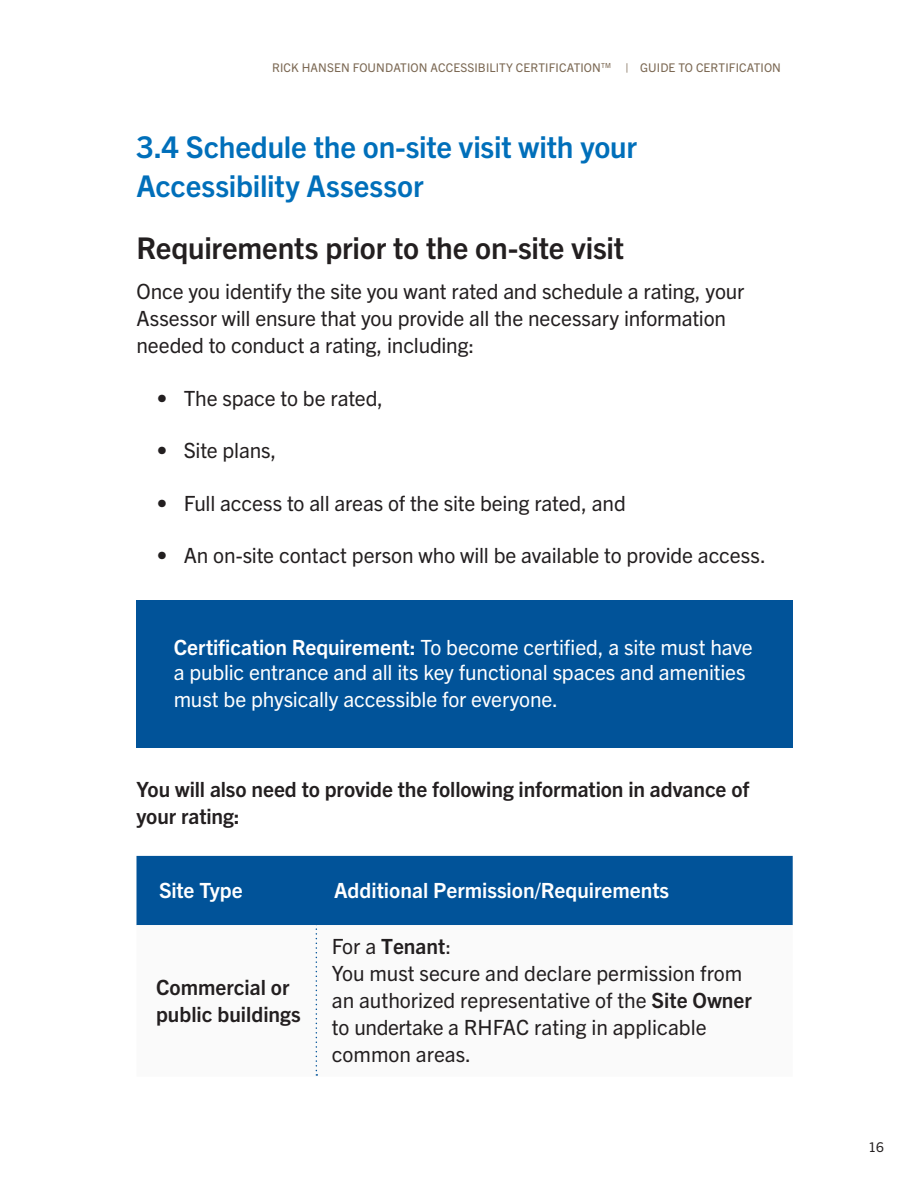
<style>
.page{position:relative;width:918px;height:1188px;background:#fff}
.page>*{position:absolute;margin:0;border:0;box-sizing:border-box;transform-origin:0 0}
.t1{font:700 30px/39px "Trade Gothic Next LT Pro";letter-spacing:-.005em;color:#006fba}
.t2{font:700 30px "Trade Gothic Next LT Pro";letter-spacing:-.005em;color:#231f20}
.Body_Paragraph_Black{font:21px/27px "Trade Gothic Next LT Pro";letter-spacing:-.01em;color:#231f20}
.t3{font:21px/26.1px "Trade Gothic Next LT Pro";letter-spacing:-.01em;color:#fff}
.Paragraph_Style_1{font:21px/27px "Trade Gothic Next LT Pro";color:#231f20}
.Body_Paragraph_Black-2{font:700 21px/27px "Trade Gothic Next LT Pro";letter-spacing:-.005em;color:#231f20}
.Paragraph_Style_1-2{font:700 21px "Trade Gothic Next LT Pro";color:#fff}
.Numbers_in_Table{font:700 21px/27px "Trade Gothic Next LT Pro";color:#231f20}
.Paragraph_Style_1-3{font:700 21px "Trade Gothic Next LT Pro";color:#231f20}
.t4{font:13.5px "Trade Gothic Next LT Pro";color:#231f20}
.t5{font:12px "Trade Gothic Next LT Pro";letter-spacing:.01em;color:#7c6954}
.s1{font-weight:700}
.s2{font-weight:400}
</style>
<div class="page">
<div style="left:136px;top:601px;width:656px;height:147px;background:#015399"></div>
<div style="left:136px;top:856px;width:657px;height:69px;background:#015399"></div>
<svg style="left:316px;top:919px;width:1px;height:157px"></svg>
<p class="t5" style="left:272px;top:60px;width:510px">RICK HANSEN FOUNDATION ACCESSIBILITY CERTIFICATION<sup>TM</sup> | GUIDE TO CERTIFICATION</p>
<h2 class="t1" style="left:136px;top:126px;width:502px">3.4 Schedule the on-site visit with your<br>Accessibility Assessor</h2>
<h2 class="t2" style="left:136px;top:227px;width:489px">Requirements prior to the on-site visit</h2>
<p class="Body_Paragraph_Black" style="left:136px;top:277px;width:609px">Once you identify the site you want rated and schedule a rating, your<br>Assessor will ensure that you provide all the necessary information needed to conduct a rating, including:</p>
<p class="Body_Paragraph_Black" style="left:157px;top:383px;width:228px">• The space to be rated,</p>
<p class="Body_Paragraph_Black" style="left:157px;top:436px;width:121px">• Site plans,</p>
<p class="Body_Paragraph_Black" style="left:157px;top:488px;width:471px">• Full access to all areas of the site being rated, and</p>
<p class="Body_Paragraph_Black" style="left:157px;top:541px;width:611px">• An on-site contact person who will be available to provide access.</p>
<h2 class="t3" style="left:174px;top:633px;width:580px"><span class="s1">Certification Requirement:</span> To become certified, a site must have a public entrance and all its key functional spaces and amenities must be physically accessible for everyone.</h2>
<p class="Body_Paragraph_Black-2" style="left:136px;top:775px;width:614px">You will also need to provide the following information in advance of your rating:</p>
<h3 class="Paragraph_Style_1-2" style="left:159px;top:876px;width:85px">Site Type</h3>
<p class="Paragraph_Style_1-2" style="left:334px;top:876px;width:337px">Additional Permission/Requirements</p>
<p class="Numbers_in_Table" style="left:156px;top:972px;width:146px">Commercial or public buildings</p>
<p class="Paragraph_Style_1-3" style="left:332px;top:932px;width:121px"><span class="s2">For a</span> Tenant<span class="s2">:</span></p>
<p class="Paragraph_Style_1" style="left:332px;top:959px;width:422px">You must secure and declare permission from an authorized representative of the <span class="s1">Site Owner </span>to undertake a RHFAC rating in applicable common areas.</p>
<p class="t4" style="left:869px;top:1138px;width:17px">16</p>
</div>
